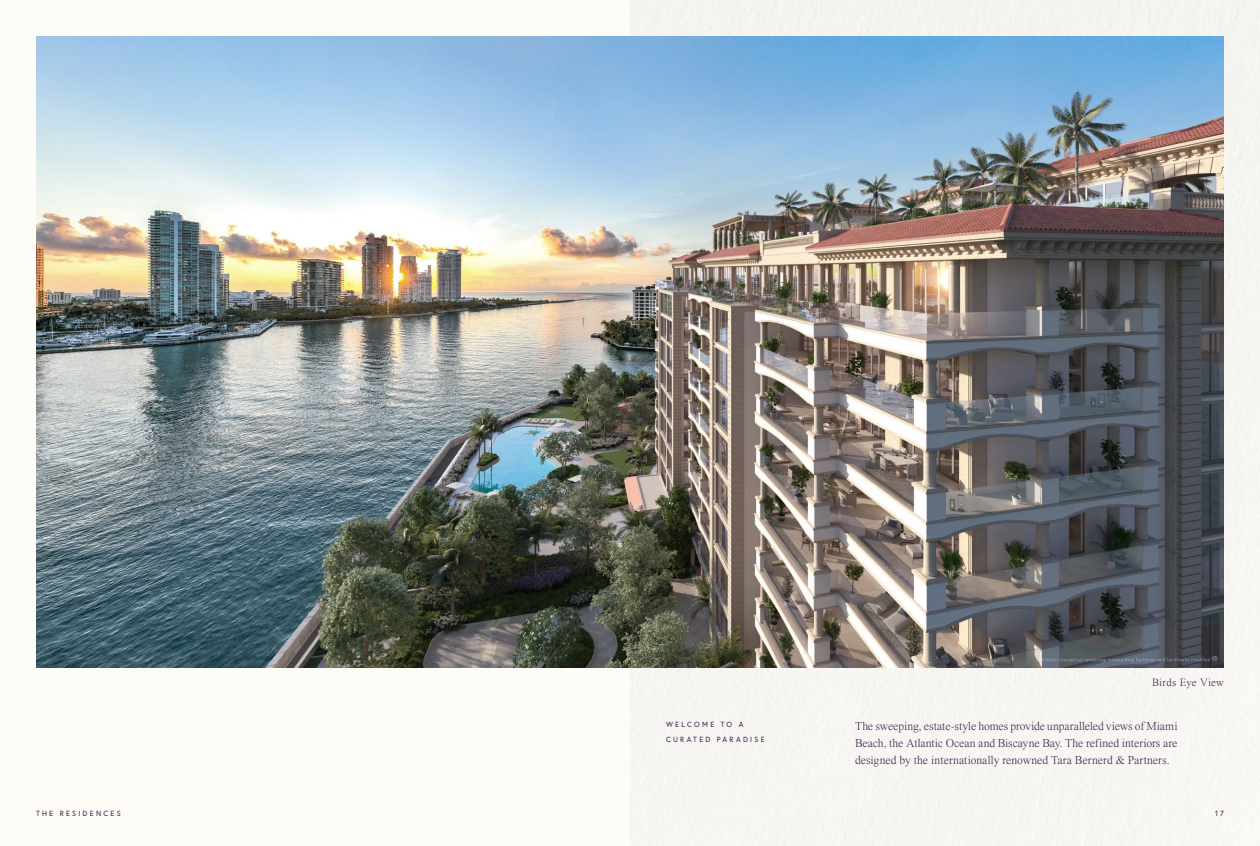
<style>
.page{position:relative;width:1260px;height:846px;background:#fbfaf6}
.page>*{position:absolute;margin:0;border:0;box-sizing:border-box;transform-origin:0 0}
.t1{font:300 12px/17px "Times Now";letter-spacing:.005em;color:#321947;text-align:justify}
.t2{font:300 11px "Times Now";letter-spacing:.02em;color:#321947}
.t3{font:7.5px/15px "Europa";letter-spacing:.305em;color:#321947}
</style>
<div class="page">
<img style="left:36px;top:36px;width:1188px;height:632px">
<svg style="left:1041px;top:656px;width:177px;height:6px"></svg>
<p class="t2" style="left:1152px;top:676px;width:73px">Birds Eye View</p>
<p class="t3" style="left:666px;top:717px;width:100px">WELCOME TO A<br>CURATED PARADISE</p>
<p class="t1" style="left:855px;top:718px;width:324px">The sweeping, estate-style homes provide unparalleled views of Miami Beach, the Atlantic Ocean and Biscayne Bay. The refined interiors are designed by the internationally renowned Tara Bernerd &amp; Partners.</p>
<p class="t3" style="left:36px;top:806px;width:86px">THE RESIDENCES</p>
<p class="t3" style="left:1215px;top:806px;width:10px">1 7</p>
</div>
